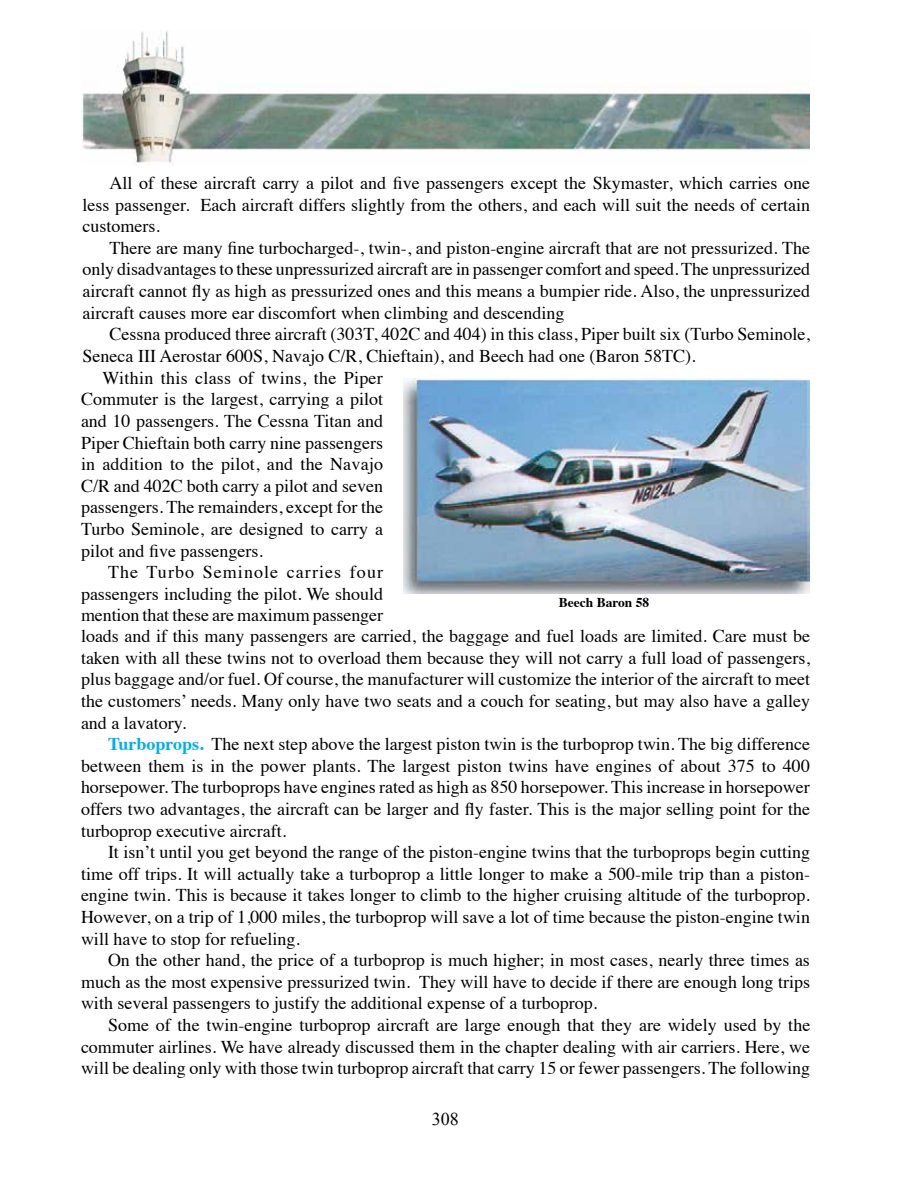
<style>
.page{position:relative;width:918px;height:1188px;background:#fff}
.page>*{position:absolute;margin:0;border:0;box-sizing:border-box;transform-origin:0 0}
.t1{font:18px/21.6px "Times";color:#000;text-align:justify}
.t2{font:18px "Times New Roman";color:#000}
.t3{font:700 13.5px "Times";color:#000}
.s1{font-weight:700;color:#00aeef}
</style>
<div class="page">
<img style="left:81px;top:31px;width:729px;height:135px">
<img style="left:403px;top:379px;width:407px;height:214px">
<p class="t1" style="left:83px;top:171px;width:729px;text-indent:27px">All of these aircraft carry a pilot and five passengers except the Skymaster, which carries one less passenger. Each aircraft differs slightly from the others, and each will suit the needs of certain customers.</p>
<p class="t1" style="left:83px;top:235px;width:729px;text-indent:27px">There are many fine turbocharged-, twin-, and piston-engine aircraft that are not pressurized. The only disadvantages to these unpressurized aircraft are in passenger comfort and speed. The unpressurized aircraft cannot fly as high as pressurized ones and this means a bumpier ride. Also, the unpressurized aircraft causes more ear discomfort when climbing and descending</p>
<p class="t1" style="left:83px;top:322px;width:729px;text-indent:27px">Cessna produced three aircraft (303T, 402C and 404) in this class, Piper built six (Turbo Seminole,<br>Seneca III Aerostar 600S, Navajo C/R, Chieftain), and Beech had one (Baron 58TC).</p>
<p class="t1" style="left:81px;top:365px;width:304px;text-indent:22px">Within this class of twins, the Piper Commuter is the largest, carrying a pilot and 10 passengers. The Cessna Titan and Piper Chieftain both carry nine passengers in addition to the pilot, and the Navajo C/R and 402C both carry a pilot and seven passengers. The remainders, except for the Turbo Seminole, are designed to carry a pilot and five passengers.</p>
<p class="t1" style="left:81px;top:560px;width:304px;text-indent:27px">The Turbo Seminole carries four passengers including the pilot. We should mention that these are maximum passenger</p>
<p class="t3" style="left:559px;top:590px;width:92px">Beech Baron 58</p>
<p class="t1" style="left:81px;top:624px;width:731px">loads and if this many passengers are carried, the baggage and fuel loads are limited. Care must be taken with all these twins not to overload them because they will not carry a full load of passengers, plus baggage and/or fuel. Of course, the manufacturer will customize the interior of the aircraft to meet the customers’ needs. Many only have two seats and a couch for seating, but may also have a galley and a lavatory.</p>
<p class="t1" style="left:81px;top:732px;width:731px;text-indent:27px"><span class="s1">Turboprops.</span> The next step above the largest piston twin is the turboprop twin. The big difference between them is in the power plants. The largest piston twins have engines of about 375 to 400 horsepower. The turboprops have engines rated as high as 850 horsepower. This increase in horsepower offers two advantages, the aircraft can be larger and fly faster. This is the major selling point for the turboprop executive aircraft.</p>
<p class="t1" style="left:81px;top:840px;width:731px;text-indent:27px">It isn’t until you get beyond the range of the piston-engine twins that the turboprops begin cutting time off trips. It will actually take a turboprop a little longer to make a 500-mile trip than a piston&shy;engine twin. This is because it takes longer to climb to the higher cruising altitude of the turboprop.<br>However, on a trip of 1,000 miles, the turboprop will save a lot of time because the piston-engine twin will have to stop for refueling.</p>
<p class="t1" style="left:81px;top:948px;width:731px;text-indent:27px">On the other hand, the price of a turboprop is much higher; in most cases, nearly three times as much as the most expensive pressurized twin. They will have to decide if there are enough long trips with several passengers to justify the additional expense of a turboprop.</p>
<p class="t1" style="left:81px;top:1013px;width:731px;text-indent:27px">Some of the twin-engine turboprop aircraft are large enough that they are widely used by the commuter airlines. We have already discussed them in the chapter dealing with air carriers. Here, we will be dealing only with those twin turboprop aircraft that carry 15 or fewer passengers. The following</p>
<p class="t2" style="left:432px;top:1107px;width:28px">308</p>
</div>
